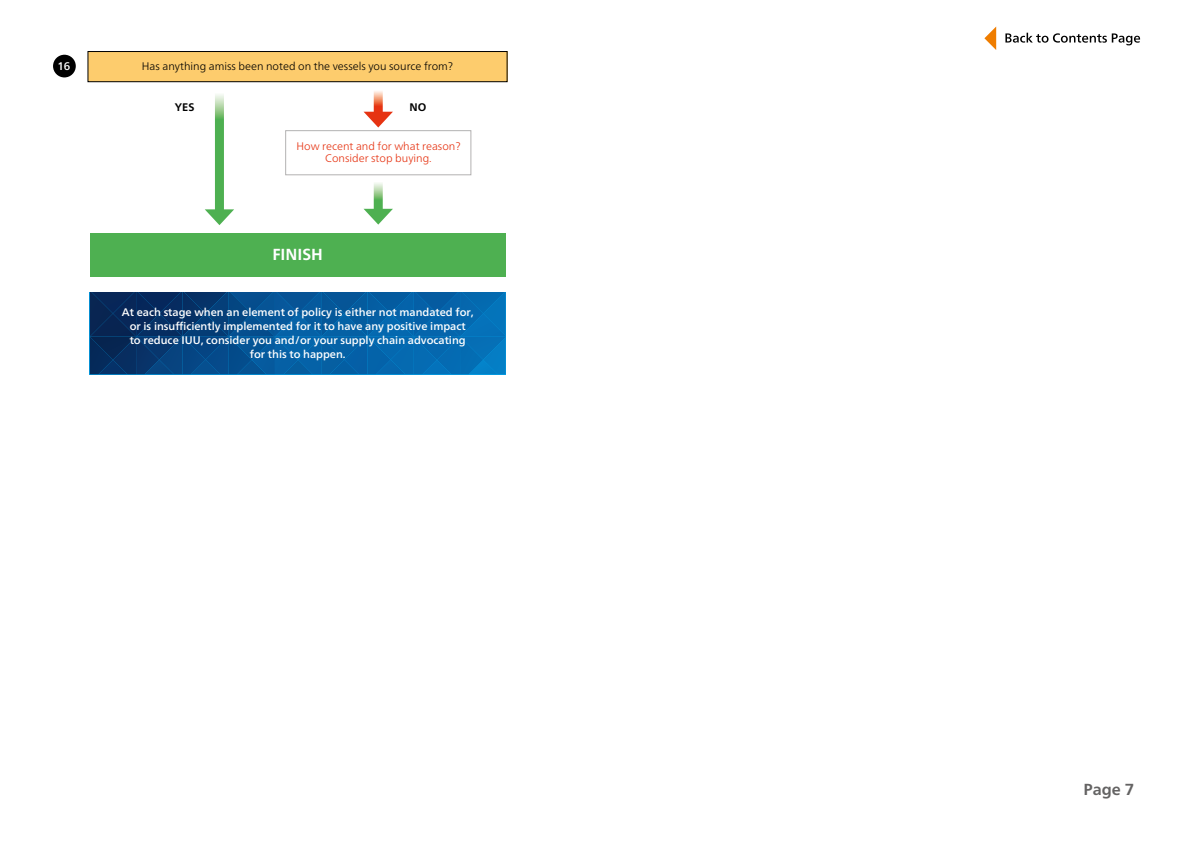
<style>
.page{position:relative;width:1191px;height:842px;background:#fff}
.page>*{position:absolute;margin:0;border:0;box-sizing:border-box;transform-origin:0 0}
.t1{font:700 16px "Frutiger Neue LT";color:#fff}
.t2{font:700 16px "Frutiger Neue LT";color:#646363}
.t3{font:500 11.1px "Frutiger Neue LT";color:#fff}
.t4{font:500 11px/14px "Frutiger Neue LT";color:#fff;text-align:center}
.t5{font:300 11px "Frutiger Neue LT";color:#000}
.t6{font:300 11px/12.7px "Frutiger Neue LT";color:#e63312;text-align:center}
.t7{font:700 11px "Frutiger Neue LT";color:#000}
</style>
<div class="page">
<div style="left:88px;top:52px;width:419px;height:30px;background:#fdcc6d"></div>
<div style="left:87px;top:51px;width:420px;height:31px;border:1px solid #000"></div>
<svg style="left:215px;top:94px;width:9px;height:115px"></svg>
<svg style="left:205px;top:209px;width:29px;height:16px"></svg>
<svg style="left:374px;top:91px;width:9px;height:21px"></svg>
<svg style="left:364px;top:112px;width:29px;height:16px"></svg>
<svg style="left:374px;top:183px;width:9px;height:26px"></svg>
<svg style="left:364px;top:209px;width:29px;height:16px"></svg>
<div style="left:53px;top:55px;width:23px;height:22px;background:#000;border-radius:50%"></div>
<svg style="left:1005px;top:33px;width:135px;height:12px"></svg>
<svg style="left:984px;top:27px;width:12px;height:23px"></svg>
<div style="left:285px;top:130px;width:186px;height:45px;border:1px solid #b3b2b2"></div>
<div style="left:90px;top:233px;width:415px;height:43px;background:#4eb051"></div>
<svg style="left:90px;top:292px;width:415px;height:82px;background:#055292"></svg>
<p class="t3" style="left:58px;top:60px;width:14px">16</p>
<p class="t5" style="left:142px;top:60px;width:313px">Has anything amiss been noted on the vessels you source from?</p>
<p class="t7" style="left:175px;top:100px;width:21px">YES</p>
<p class="t7" style="left:409px;top:100px;width:18px">NO</p>
<p class="t6" style="left:296px;top:139px;width:166px">How recent and for what reason?<br>Consider stop buying.</p>
<h1 class="t1" style="left:272px;top:245px;width:52px">FINISH</h1>
<p class="t4" style="left:122px;top:305px;width:353px">At each stage when an element of policy is either not mandated for, or is insufficiently implemented for it to have any positive impact<br>to reduce IUU, consider you and/or your supply chain advocating for this to happen.</p>
<h1 class="t2" style="left:1083px;top:780px;width:52px">Page 7</h1>
</div>
